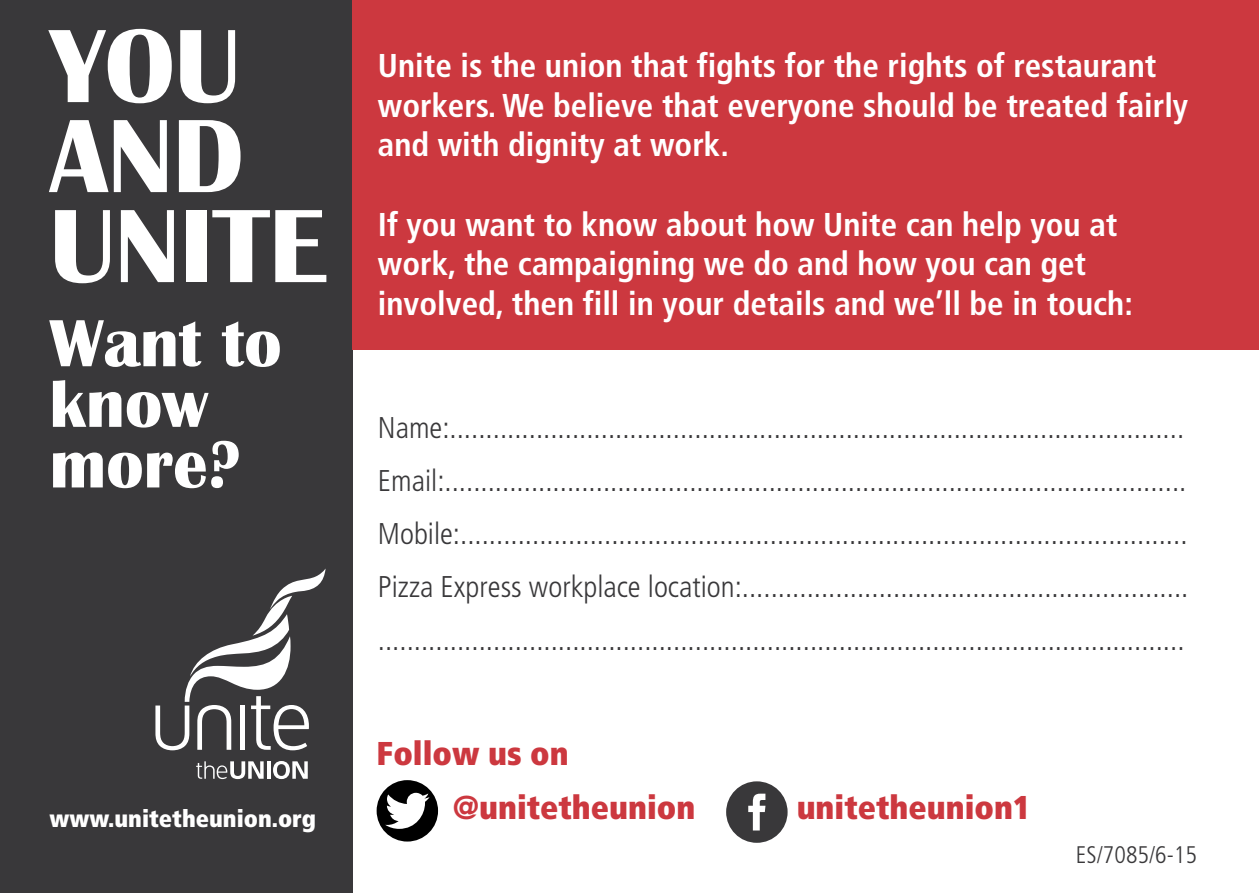
<style>
.page{position:relative;width:1259px;height:893px;background:#fff}
.page>*{position:absolute;margin:0;border:0;box-sizing:border-box;transform-origin:0 0}
.t1{font:700 108px/90px "Britannic";color:#fff}
.t2{font:700 69px/60.6px "Britannic";color:#fff}
.t3{font:700 condensed 33px/39.6px "Frutiger";color:#fff}
.t4{font:900 condensed 33px "Frutiger";color:#cc383f}
.t5{font:300 condensed 30px/53.1px "Frutiger";color:#39383a}
.t6{font:900 condensed 24px "Frutiger";color:#fff}
.t7{font:300 condensed 24px "Frutiger";color:#39383a}
</style>
<div class="page">
<div style="left:0;top:0;width:352px;height:893px;background:#39383a"></div>
<hr style="left:267px;top:761px;width:3px;height:18px;background:#fff">
<svg style="left:273px;top:761px;width:35px;height:18px"></svg>
<svg style="left:196px;top:761px;width:68px;height:18px"></svg>
<svg style="left:155px;top:569px;width:170px;height:181px"></svg>
<div style="left:352px;top:0;width:907px;height:350px;background:#cc383f"></div>
<svg style="left:376px;top:780px;width:62px;height:61px"></svg>
<svg style="left:726px;top:781px;width:61px;height:62px"></svg>
<h1 class="t1" style="left:50px;top:20px;width:279px">YOU<br>AND<br>UNITE</h1>
<h2 class="t2" style="left:50px;top:312px;width:233px">Want to know more?</h2>
<p class="t6" style="left:50px;top:809px;width:268px">www.unitetheunion.org</p>
<p class="t3" style="left:378px;top:49px;width:812px">Unite is the union that fights for the rights of restaurant workers. We believe that everyone should be treated fairly and with dignity at work.</p>
<p class="t3" style="left:378px;top:207px;width:756px">If you want to know about how Unite can help you at work, the campaigning we do and how you can get involved, then fill in your details and we’ll be in touch:</p>
<p class="t5" style="left:378px;top:403px;width:812px">Name:......................................................................................................<br>Email:.......................................................................................................<br>Mobile:.....................................................................................................<br>Pizza Express workplace location:.............................................................. ................................................................................................................</p>
<p class="t4" style="left:376px;top:740px;width:194px">Follow us on</p>
<p class="t4" style="left:453px;top:794px;width:244px">@unitetheunion</p>
<p class="t4" style="left:796px;top:794px;width:235px">unitetheunion1</p>
<p class="t7" style="left:1076px;top:845px;width:123px">ES/7085/6-15</p>
</div>
